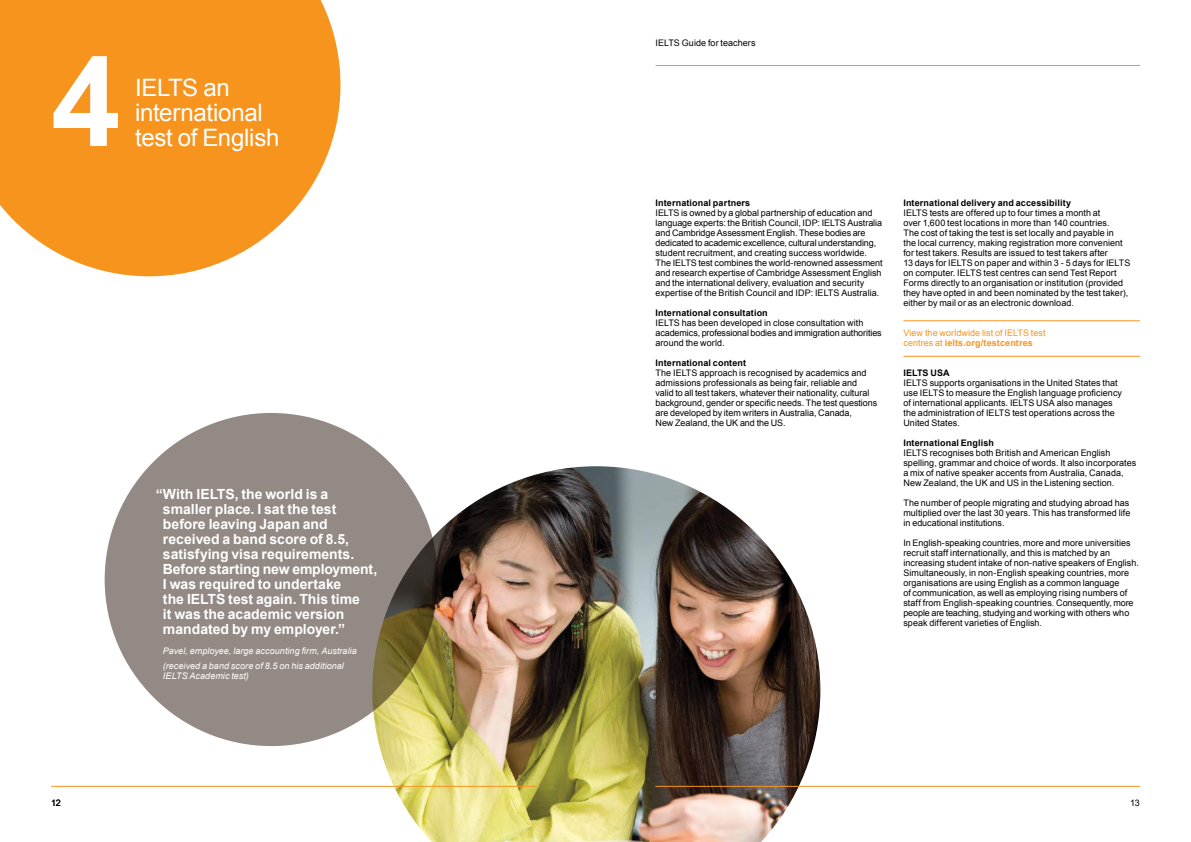
<style>
.page{position:relative;width:1191px;height:842px;background:#fff}
.page>*{position:absolute;margin:0;border:0;box-sizing:border-box;transform-origin:0 0}
.t1{font:700 125px "Arial";color:#fff}
.t2{font:24px/25px "Arial";letter-spacing:-.01em;color:#fff}
.t3{font:700 14px/15px "Arial";color:#fff}
.t4{font:9px/10px "Arial";letter-spacing:.005em;color:#000}
.t5{font:700 9px "Arial";letter-spacing:.015em;color:#000}
.t6{font:italic 9px/15px "Arial";letter-spacing:.005em;color:#fff}
.t7{font:9px/10px "Arial";letter-spacing:.005em;color:#f7941e}
.s1{font-weight:700}
</style>
<div class="page">
<img style="left:372px;top:466px;width:448px;height:376px">
<hr style="left:655px;top:786px;width:485px;height:1px;background:#f7941e">
<hr style="left:51px;top:786px;width:484px;height:1px;background:#f7941e">
<hr style="left:655px;top:65px;width:485px;height:1px;background:#f7941e">
<svg style="left:0;top:0;width:340px;height:276px;background:#f7a039"></svg>
<hr style="left:903px;top:321px;width:237px;height:1px;background:#f7941e">
<hr style="left:903px;top:356px;width:237px;height:1px;background:#f7941e">
<div style="left:105px;top:413px;width:333px;height:333px;background:#948a85;border-radius:50%"></div>
<h1 class="t1" style="left:51px;top:20px;width:71px">4</h1>
<h2 class="t2" style="left:135px;top:75px;width:146px">IELTS an international test of English</h2>
<p class="t3" style="left:163px;top:487px;width:216px;text-indent:-7px">“With IELTS, the world is a smaller place. I sat the test before leaving Japan and received a band score of 8.5, satisfying visa requirements.<br>Before starting new employment,<br>I was required to undertake<br>the IELTS test again. This time<br>it was the academic version mandated by my employer.”</p>
<p class="t6" style="left:163px;top:643px;width:195px">Pavel, employee, large accounting firm, Australia (received a band score of 8.5 on his additional</p>
<p class="t6" style="left:163px;top:668px;width:87px">IELTS Academic test)</p>
<p class="t4" style="left:655px;top:38px;width:102px">IELTS Guide for teachers</p>
<p class="t5" style="left:655px;top:197px;width:96px">International partners</p>
<p class="t4" style="left:655px;top:208px;width:228px">IELTS is owned by a global partnership of education and language experts: the British Council, IDP: IELTS Australia and Cambridge Assessment English. These bodies are dedicated to academic excellence, cultural understanding, student recruitment, and creating success worldwide.<br>The IELTS test combines the world-renowned assessment and research expertise of Cambridge Assessment English and the international delivery, evaluation and security expertise of the British Council and IDP: IELTS Australia.</p>
<p class="t5" style="left:655px;top:307px;width:114px">International consultation</p>
<p class="t4" style="left:655px;top:318px;width:228px">IELTS has been developed in close consultation with academics, professional bodies and immigration authorities around the world.</p>
<p class="t5" style="left:655px;top:357px;width:92px">International content</p>
<p class="t4" style="left:655px;top:368px;width:223px">The IELTS approach is recognised by academics and admissions professionals as being fair, reliable and valid to all test takers, whatever their nationality, cultural background, gender or specific needs. The test questions are developed by item writers in Australia, Canada,<br>New Zealand, the UK and the US.</p>
<p class="t5" style="left:903px;top:197px;width:169px">International delivery and accessibility</p>
<p class="t4" style="left:903px;top:208px;width:228px">IELTS tests are offered up to four times a month at<br>over 1,600 test locations in more than 140 countries.<br>The cost of taking the test is set locally and payable in<br>the local currency, making registration more convenient for test takers. Results are issued to test takers after<br>13 days for IELTS on paper and within 3 - 5 days for IELTS on computer. IELTS test centres can send Test Report Forms directly to an organisation or institution (provided they have opted in and been nominated by the test taker), either by mail or as an electronic download.</p>
<p class="t7" style="left:903px;top:328px;width:144px">View the worldwide list of IELTS test centres at <span class="s1">ielts.org/testcentres</span></p>
<p class="t5" style="left:903px;top:367px;width:48px">IELTS USA</p>
<p class="t4" style="left:903px;top:378px;width:220px">IELTS supports organisations in the United States that use IELTS to measure the English language proficiency of international applicants. IELTS USA also manages the administration of IELTS test operations across the United States.</p>
<p class="t5" style="left:903px;top:437px;width:92px">International English</p>
<p class="t4" style="left:903px;top:448px;width:234px">IELTS recognises both British and American English spelling, grammar and choice of words. It also incorporates a mix of native speaker accents from Australia, Canada, New Zealand, the UK and US in the Listening section.</p>
<p class="t4" style="left:903px;top:498px;width:228px;text-align:justify">The number of people migrating and studying abroad has multiplied over the last 30 years. This has transformed life in educational institutions.</p>
<p class="t4" style="left:903px;top:538px;width:237px">In English-speaking countries, more and more universities recruit staff internationally, and this is matched by an increasing student intake of non-native speakers of English.<br>Simultaneously, in non-English speaking countries, more organisations are using English as a common language<br>of communication, as well as employing rising numbers of staff from English-speaking countries. Consequently, more people are teaching, studying and working with others who speak different varieties of English.</p>
<p class="t4" style="left:51px;top:798px;width:11px">12</p>
<p class="t4" style="left:1130px;top:798px;width:11px">13</p>
</div>
